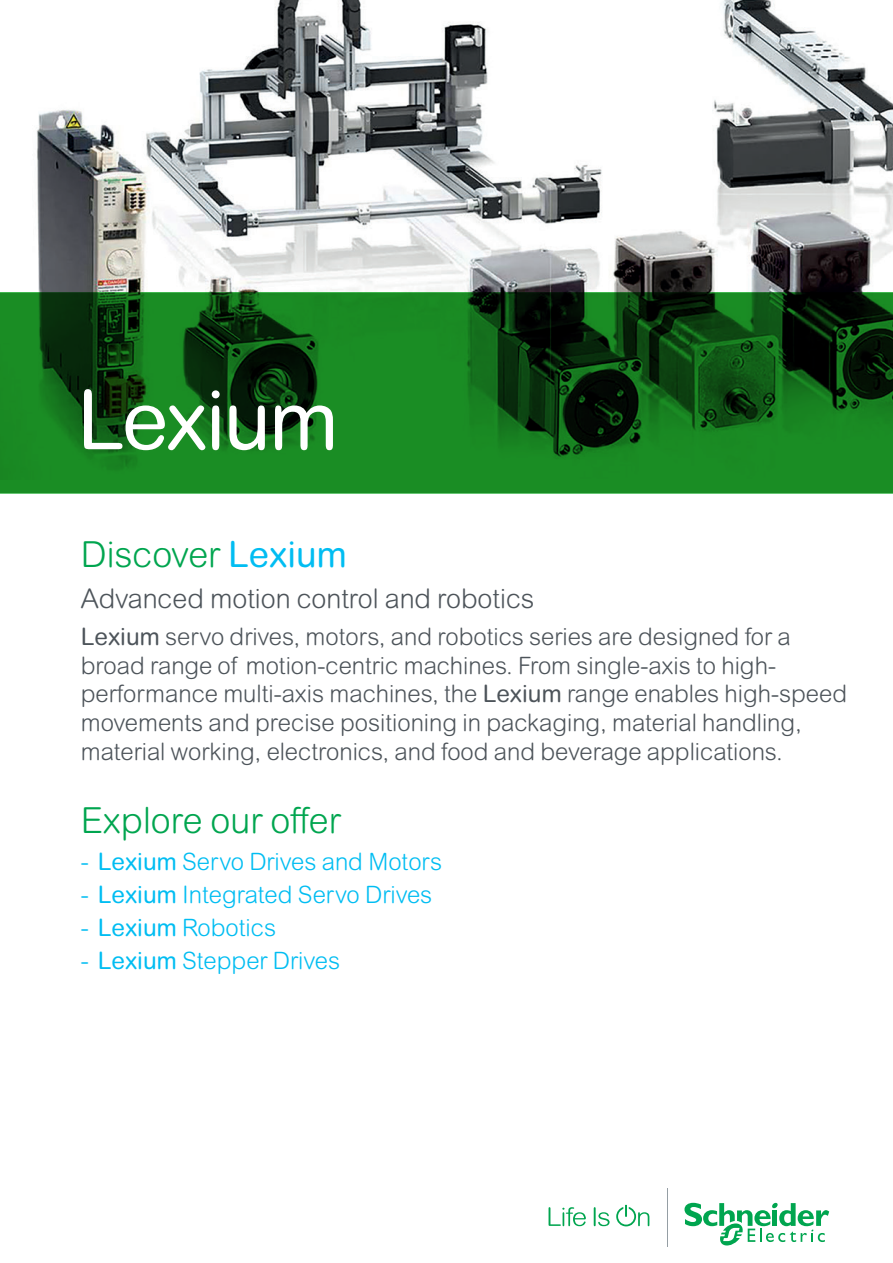
<style>
.page{position:relative;width:893px;height:1263px;background:#fff}
.page>*{position:absolute;margin:0;border:0;box-sizing:border-box;transform-origin:0 0}
.Master_range{font:82.5px "Arial Rounded MT Pro";letter-spacing:-.025em;color:#fff}
.t1{font:300 36px "Arial Rounded MT Pro";color:#00a54f}
.Sub_header{font:300 27px "Arial Rounded MT Pro";color:#4d545a}
.Text{font:300 24px/28.8px "Arial Rounded MT Pro";color:#4d545a}
.t2{font:300 24px "Arial Rounded MT Pro";color:#01bdf2}
.s1{font-weight:400;color:#01bdf2}
.s2{font-weight:400}
</style>
<div class="page">
<svg style="left:549px;top:1207px;width:37px;height:19px"></svg>
<svg style="left:594px;top:1207px;width:16px;height:19px"></svg>
<svg style="left:616px;top:1205px;width:33px;height:21px"></svg>
<svg style="left:684px;top:1202px;width:145px;height:44px"></svg>
<hr style="left:666px;top:1188px;width:1px;height:58px;background:#959ea4">
<img style="left:0;top:0;width:893px;height:293px">
<svg style="left:0;top:293px;width:893px;height:200px;background:#126419"></svg>
<p class="Master_range" style="left:77px;top:372px;width:263px">Lexium</p>
<p class="t1" style="left:81px;top:533px;width:267px">Discover <span class="s1">Lexium</span></p>
<p class="Sub_header" style="left:81px;top:582px;width:455px">Advanced motion control and robotics</p>
<p class="Text" style="left:81px;top:623px;width:768px"><span class="s2">Lexium</span> servo drives, motors, and robotics series are designed for a broad range of motion-centric machines. From single-axis to high&shy;performance multi-axis machines, the <span class="s2">Lexium</span> range enables high-speed movements and precise positioning in packaging, material handling, material working, electronics, and food and beverage applications.</p>
<p class="t1" style="left:81px;top:799px;width:262px">Explore our offer</p>
<p class="t2" style="left:81px;top:848px;width:363px">- <span class="s2">Lexium</span> Servo Drives and Motors</p>
<p class="t2" style="left:81px;top:881px;width:353px">- <span class="s2">Lexium</span> Integrated Servo Drives</p>
<p class="t2" style="left:81px;top:914px;width:197px">- <span class="s2">Lexium</span> Robotics</p>
<p class="t2" style="left:81px;top:947px;width:261px">- <span class="s2">Lexium</span> Stepper Drives</p>
</div>
